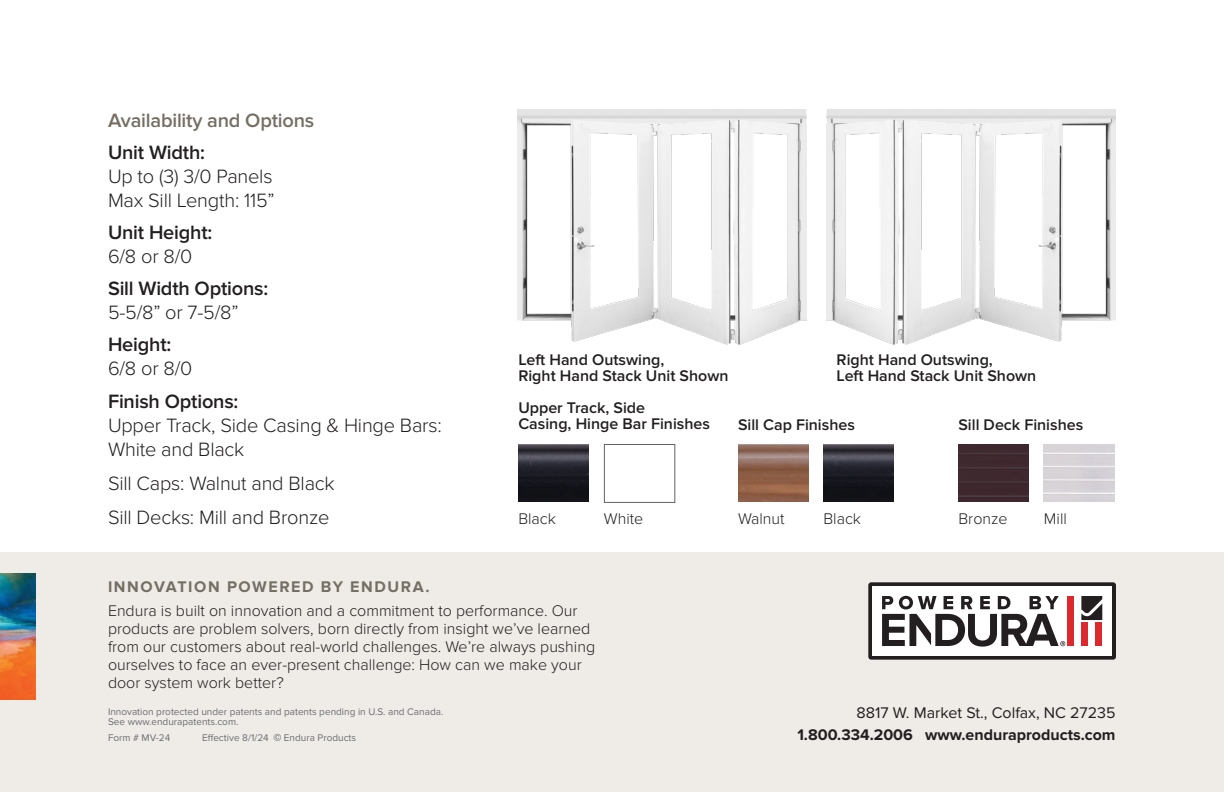
<style>
.page{position:relative;width:1224px;height:792px;background:#fff}
.page>*{position:absolute;margin:0;border:0;box-sizing:border-box;transform-origin:0 0}
.t1{font:300 20px "Proxima Nova";letter-spacing:-.01em;color:#231f20}
.t2{font:600 20px "Proxima Nova";letter-spacing:-.01em;color:#231f20}
.t3{font:600 20px "Proxima Nova";letter-spacing:-.01em;color:#756f63}
.t4{font:300 16px/18px "Proxima Nova";color:#231f20}
.t5{font:600 16px "Proxima Nova";color:#231f20}
.t6{font:700 16px "Proxima Nova";color:#231f20}
.t7{font:16px "Proxima Nova";color:#231f20}
.t8{font:700 16px "Proxima Nova";letter-spacing:.1em;color:#756f63}
.t9{font:10px "Proxima Nova";color:#6c6d70}
.s1{font-family:"Helvetica"}
</style>
<div class="page">
<img style="left:517px;top:110px;width:290px;height:235px">
<img style="left:827px;top:110px;width:289px;height:235px">
<img style="left:958px;top:444px;width:71px;height:58px">
<svg style="left:738px;top:444px;width:70px;height:58px;background:#916753"></svg>
<svg style="left:823px;top:444px;width:71px;height:58px;background:#27262e"></svg>
<svg style="left:518px;top:444px;width:71px;height:58px;background:#27262e"></svg>
<div style="left:604px;top:444px;width:71px;height:59px;background:#fff;border:1px solid #636366"></div>
<div style="left:0;top:553px;width:1224px;height:239px;background:#efece8"></div>
<img style="left:0;top:574px;width:36px;height:126px">
<div style="left:868px;top:582px;width:248px;height:78px;background:#231f20;border-radius:3px"></div>
<div style="left:872px;top:586px;width:240px;height:70px;background:#fff"></div>
<svg style="left:882px;top:596px;width:183px;height:51px"></svg>
<div style="left:1095px;top:623px;width:7px;height:23px;background:#dc292d"></div>
<div style="left:1081px;top:623px;width:7px;height:23px;background:#dc292d"></div>
<div style="left:1067px;top:596px;width:7px;height:50px;background:#dc292d"></div>
<svg style="left:1081px;top:596px;width:21px;height:24px"></svg>
<p class="t3" style="left:108px;top:109px;width:208px">Availability and Options</p>
<p class="t2" style="left:108px;top:141px;width:99px">Unit Width:</p>
<p class="t1" style="left:108px;top:165px;width:166px">Up to (3) 3/0 Panels</p>
<p class="t1" style="left:108px;top:189px;width:168px">Max Sill Length: 115”</p>
<p class="t2" style="left:108px;top:221px;width:106px">Unit Height:</p>
<p class="t1" style="left:108px;top:245px;width:86px">6/8 or 8/0</p>
<p class="t2" style="left:108px;top:277px;width:162px">Sill Width Options:</p>
<p class="t1" style="left:108px;top:301px;width:132px">5-5/8” or 7-5/8”</p>
<p class="t2" style="left:108px;top:333px;width:65px">Height:</p>
<p class="t1" style="left:108px;top:357px;width:86px">6/8 or 8/0</p>
<p class="t2" style="left:108px;top:390px;width:132px">Finish Options:</p>
<p class="t1" style="left:108px;top:414px;width:335px">Upper Track, Side Casing &amp; Hinge Bars:</p>
<p class="t1" style="left:108px;top:438px;width:138px">White and Black</p>
<p class="t1" style="left:108px;top:472px;width:228px">Sill Caps: Walnut and Black</p>
<p class="t1" style="left:108px;top:506px;width:223px">Sill Decks: Mill and Bronze</p>
<p class="t5" style="left:518px;top:351px;width:147px">Left Hand Outswing,</p>
<p class="t5" style="left:518px;top:367px;width:212px">Right Hand Stack Unit Shown</p>
<p class="t5" style="left:518px;top:399px;width:128px">Upper Track, Side</p>
<p class="t5" style="left:518px;top:415px;width:193px">Casing, Hinge Bar Finishes</p>
<p class="t5" style="left:837px;top:351px;width:158px">Right Hand Outswing,</p>
<p class="t5" style="left:837px;top:367px;width:201px">Left Hand Stack Unit Shown</p>
<p class="t5" style="left:738px;top:415px;width:118px">Sill Cap Finishes</p>
<p class="t5" style="left:958px;top:415px;width:126px">Sill Deck Finishes</p>
<p class="t4" style="left:518px;top:510px;width:39px">Black</p>
<p class="t4" style="left:604px;top:510px;width:41px">White</p>
<p class="t4" style="left:738px;top:510px;width:48px">Walnut</p>
<p class="t4" style="left:823px;top:510px;width:39px">Black</p>
<p class="t4" style="left:958px;top:510px;width:51px">Bronze</p>
<p class="t4" style="left:1044px;top:510px;width:24px">Mill</p>
<p class="t8" style="left:108px;top:578px;width:323px">INNOVATION POWERED BY ENDURA.</p>
<p class="t4" style="left:108px;top:602px;width:471px">Endura is built on innovation and a commitment to performance. Our</p>
<p class="t4" style="left:108px;top:620px;width:489px">products are problem solvers, born directly from insight we’ve learned from our customers about real-world challenges. We’re always pushing ourselves to face an ever-present challenge: How can we make your</p>
<p class="t4" style="left:108px;top:674px;width:177px">door system work better?</p>
<p class="t9" style="left:108px;top:706px;width:337px">Innovation protected under patents and patents pending in U.S. and Canada.</p>
<p class="t9" style="left:108px;top:716px;width:132px">See www.endurapatents.com.</p>
<p class="t9" style="left:108px;top:732px;width:64px">Form # MV-24</p>
<p class="t9" style="left:202px;top:732px;width:156px">Effective 8/1/24 <span class="s1">©</span> Endura Products</p>
<p class="t7" style="left:857px;top:704px;width:261px">8817 W. Market St., Colfax, NC 27235</p>
<p class="t6" style="left:797px;top:726px;width:320px">1.800.334.2006 www.enduraproducts.com</p>
</div>
